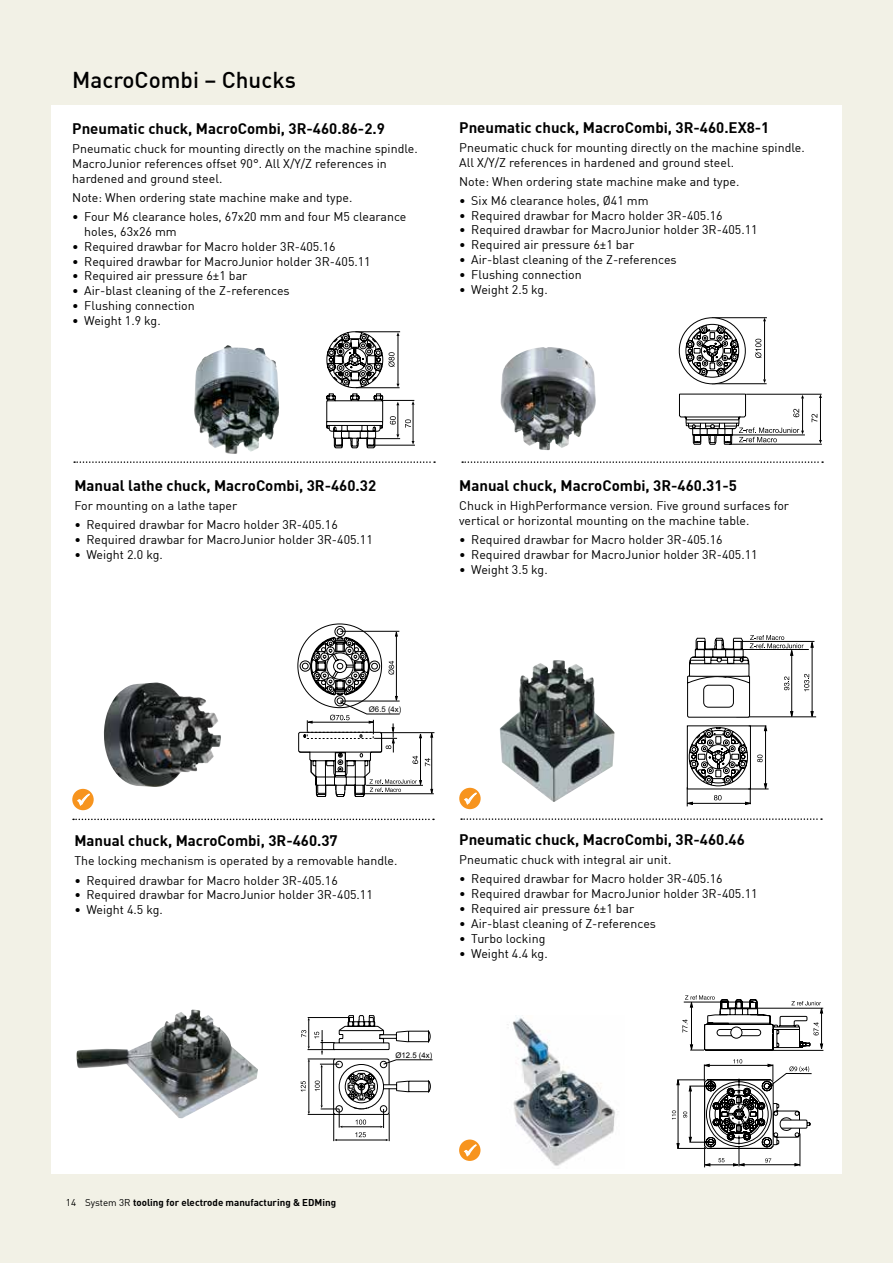
<style>
.page{position:relative;width:893px;height:1263px;background:#f2f1e6}
.page>*{position:absolute;margin:0;border:0;box-sizing:border-box;transform-origin:0 0}
.t1{font:500 22.5px "DIN";color:#000}
.t2{font:700 15px "DIN";color:#000}
.t3{font:12.3px/14.9px "DIN";color:#000}
.t4{font:700 9.75px "DIN";color:#000}
.t5{font:9.75px "DIN";color:#000}
.t6{font:7.8px "Arial";color:#000}
.s1{font-weight:400}
</style>
<div class="page">
<div style="left:51px;top:105px;width:791px;height:1069px;background:#fff"></div>
<img style="left:507px;top:1015px;width:108px;height:151px">
<img style="left:103px;top:682px;width:118px;height:105px">
<svg style="left:298px;top:626px;width:136px;height:171px"></svg>
<img style="left:194px;top:345px;width:85px;height:109px">
<img style="left:501px;top:347px;width:95px;height:103px">
<img style="left:500px;top:660px;width:115px;height:142px">
<svg style="left:687px;top:635px;width:129px;height:171px"></svg>
<img style="left:76px;top:1010px;width:182px;height:108px">
<svg style="left:301px;top:1015px;width:132px;height:126px"></svg>
<hr style="left:356px;top:387px;width:44px;height:1px;background:#000">
<hr style="left:355px;top:331px;width:45px;height:1px;background:#000">
<svg style="left:405px;top:419px;width:6px;height:9px"></svg>
<hr style="left:373px;top:445px;width:42px;height:1px;background:#000">
<hr style="left:367px;top:438px;width:33px;height:1px;background:#000">
<hr style="left:383px;top:400px;width:31px;height:1px;background:#000">
<hr style="left:413px;top:404px;width:1px;height:37px;background:#000">
<svg style="left:326px;top:331px;width:73px;height:117px"></svg>
<svg style="left:679px;top:317px;width:143px;height:128px"></svg>
<svg style="left:72px;top:789px;width:22px;height:21px"></svg>
<svg style="left:459px;top:788px;width:22px;height:21px"></svg>
<svg style="left:459px;top:1139px;width:21px;height:22px"></svg>
<svg style="left:672px;top:995px;width:151px;height:172px"></svg>
<svg style="left:73px;top:819px;width:361px;height:1px"></svg>
<svg style="left:74px;top:461px;width:361px;height:2px"></svg>
<svg style="left:461px;top:818px;width:361px;height:2px"></svg>
<svg style="left:462px;top:461px;width:361px;height:2px"></svg>
<svg style="left:76px;top:792px;width:15px;height:16px"></svg>
<svg style="left:463px;top:791px;width:15px;height:16px"></svg>
<svg style="left:463px;top:1143px;width:15px;height:15px"></svg>
<h1 class="t1" style="left:72px;top:66px;width:225px">MacroCombi – Chucks</h1>
<p class="t2" style="left:72px;top:119px;width:314px">Pneumatic chuck, MacroCombi, 3R-460.86-2.9</p>
<p class="t3" style="left:72px;top:141px;width:347px">Pneumatic chuck for mounting directly on the machine spindle.<br>MacroJunior references offset 90°. All X/Y/Z references in hardened and ground steel.</p>
<p class="t3" style="left:72px;top:190px;width:282px">Note: When ordering state machine make and type.</p>
<p class="t3" style="left:84px;top:209px;width:324px;text-indent:-12px">• Four M6 clearance holes, 67x20 mm and four M5 clearance holes, 63x26 mm</p>
<p class="t3" style="left:72px;top:239px;width:265px">• Required drawbar for Macro holder 3R-405.16</p>
<p class="t3" style="left:72px;top:253px;width:300px">• Required drawbar for MacroJunior holder 3R-405.11</p>
<p class="t3" style="left:72px;top:268px;width:177px">• Required air pressure 6±1 bar</p>
<p class="t3" style="left:72px;top:283px;width:219px">• Air-blast cleaning of the Z-references</p>
<p class="t3" style="left:72px;top:298px;width:124px">• Flushing connection</p>
<p class="t3" style="left:72px;top:313px;width:90px">• Weight 1.9 kg.</p>
<p class="t2" style="left:459px;top:117px;width:312px">Pneumatic chuck, MacroCombi, 3R-460.EX8-1</p>
<p class="t3" style="left:459px;top:140px;width:347px">Pneumatic chuck for mounting directly on the machine spindle.<br>All X/Y/Z references in hardened and ground steel.</p>
<p class="t3" style="left:459px;top:174px;width:282px">Note: When ordering state machine make and type.</p>
<p class="t3" style="left:459px;top:193px;width:191px">• Six M6 clearance holes, Ø41 mm</p>
<p class="t3" style="left:459px;top:207px;width:265px">• Required drawbar for Macro holder 3R-405.16</p>
<p class="t3" style="left:459px;top:222px;width:300px">• Required drawbar for MacroJunior holder 3R-405.11</p>
<p class="t3" style="left:459px;top:237px;width:177px">• Required air pressure 6±1 bar</p>
<p class="t3" style="left:459px;top:252px;width:219px">• Air-blast cleaning of the Z-references</p>
<p class="t3" style="left:459px;top:267px;width:124px">• Flushing connection</p>
<p class="t3" style="left:459px;top:282px;width:90px">• Weight 2.5 kg.</p>
<p class="t2" style="left:74px;top:476px;width:303px">Manual lathe chuck, MacroCombi, 3R-460.32</p>
<p class="t3" style="left:74px;top:498px;width:165px">For mounting on a lathe taper</p>
<p class="t3" style="left:74px;top:517px;width:265px">• Required drawbar for Macro holder 3R-405.16</p>
<p class="t3" style="left:74px;top:532px;width:300px">• Required drawbar for MacroJunior holder 3R-405.11</p>
<p class="t3" style="left:74px;top:547px;width:90px">• Weight 2.0 kg.</p>
<p class="t2" style="left:459px;top:476px;width:279px">Manual chuck, MacroCombi, 3R-460.31-5</p>
<p class="t3" style="left:459px;top:498px;width:331px">Chuck in HighPerformance version. Five ground surfaces for vertical or horizontal mounting on the machine table.</p>
<p class="t3" style="left:459px;top:532px;width:265px">• Required drawbar for Macro holder 3R-405.16</p>
<p class="t3" style="left:459px;top:547px;width:300px">• Required drawbar for MacroJunior holder 3R-405.11</p>
<p class="t3" style="left:459px;top:562px;width:90px">• Weight 3.5 kg.</p>
<p class="t6" style="left:369px;top:704px;width:34px">Ø6.5 (4x)</p>
<p class="t2" style="left:74px;top:831px;width:265px">Manual chuck, MacroCombi, 3R-460.37</p>
<p class="t3" style="left:74px;top:853px;width:324px">The locking mechanism is operated by a removable handle.</p>
<p class="t3" style="left:74px;top:872px;width:265px">• Required drawbar for Macro holder 3R-405.16</p>
<p class="t3" style="left:74px;top:887px;width:300px">• Required drawbar for MacroJunior holder 3R-405.11</p>
<p class="t3" style="left:74px;top:902px;width:90px">• Weight 4.5 kg.</p>
<p class="t2" style="left:459px;top:830px;width:287px">Pneumatic chuck, MacroCombi, 3R-460.46</p>
<p class="t3" style="left:459px;top:852px;width:214px">Pneumatic chuck with integral air unit.</p>
<p class="t3" style="left:459px;top:871px;width:265px">• Required drawbar for Macro holder 3R-405.16</p>
<p class="t3" style="left:459px;top:886px;width:300px">• Required drawbar for MacroJunior holder 3R-405.11</p>
<p class="t3" style="left:459px;top:901px;width:177px">• Required air pressure 6±1 bar</p>
<p class="t3" style="left:459px;top:916px;width:198px">• Air-blast cleaning of Z-references</p>
<p class="t3" style="left:459px;top:931px;width:88px">• Turbo locking</p>
<p class="t3" style="left:459px;top:945px;width:90px">• Weight 4.4 kg.</p>
<p class="t6" style="left:396px;top:1050px;width:38px">Ø12.5 (4x)</p>
<p class="t5" style="left:66px;top:1196px;width:12px">14</p>
<p class="t4" style="left:85px;top:1196px;width:253px"><span class="s1">System 3R</span> tooling for electrode manufacturing &amp; EDMing</p>
</div>
